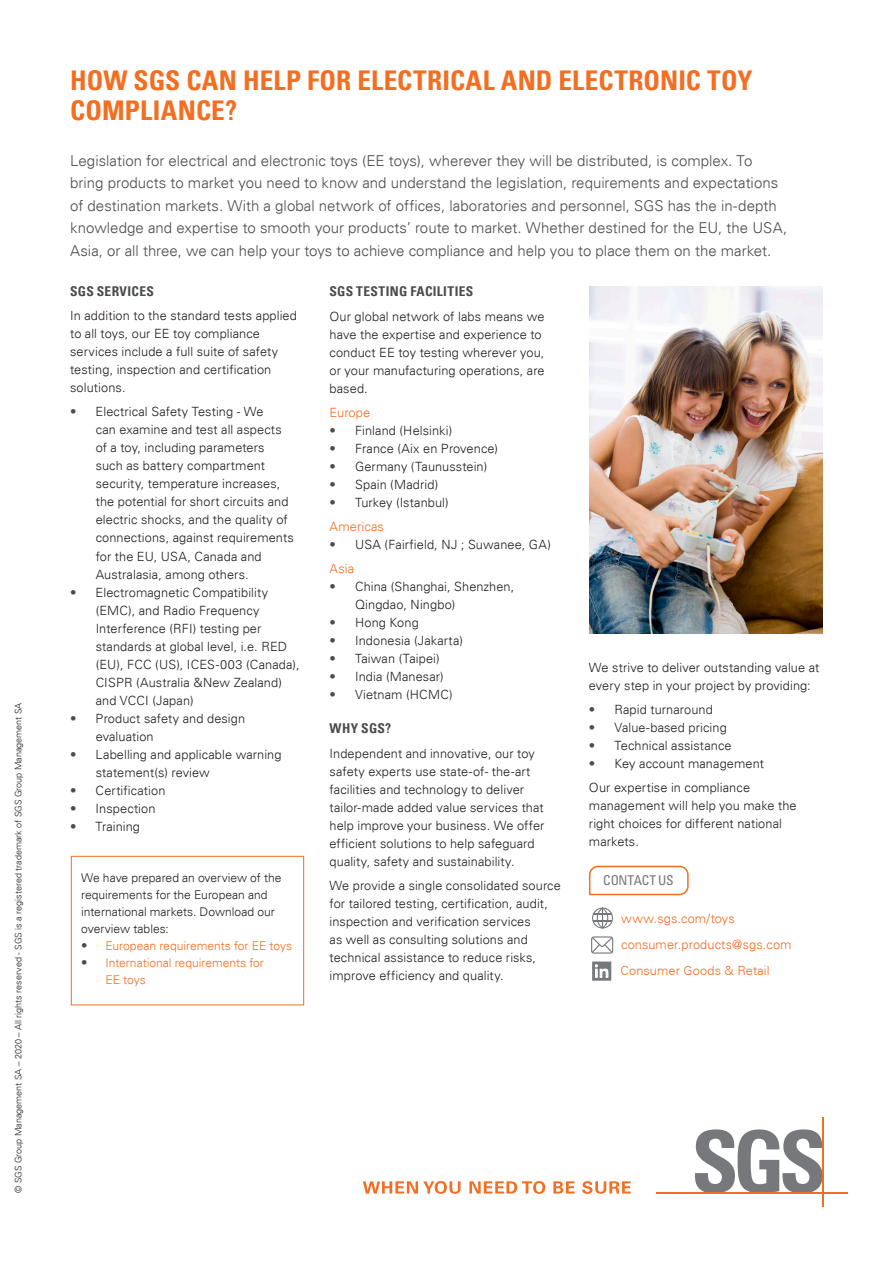
<style>
.page{position:relative;width:893px;height:1263px;background:#fff}
.page>*{position:absolute;margin:0;border:0;box-sizing:border-box;transform-origin:0 0}
.HEADLINES{font:700 condensed 27.15px/30.6px "Univers LT";letter-spacing:.005em;color:#f36e21}
.Paragraph_Style_1{font:300 15px/22.5px "Univers LT";color:#4b4c4d}
.SUBHEADINGS{font:700 condensed 13.5px "Univers LT";letter-spacing:.02em;color:#4b4c4d}
.SUBHEADINGS-2{font:condensed 13.5px "Univers LT Std";letter-spacing:-.015em;color:#76787b}
.BODY_TEXT_LISTS_SPAC{font:300 12.75px/18px "Univers LT";letter-spacing:.01em;color:#231f20}
.BODY_TEXT_LISTS_SPAC-2{font:300 12.75px "Univers LT";letter-spacing:.01em;color:#f36e21}
.Body_Text{font:300 12.75px "Univers CE";letter-spacing:.005em;color:#f36e21}
.BODY_TEXT_LISTS_SPAC-3{font:300 12.15px/17.1px "Univers LT";color:#231f20}
.t1{font:300 12.15px/17.1px "Univers LT";color:#f36e21}
.t2{font:300 9px "Univers LT";color:#231f20}
.s1{color:#4b4c4d}
.s2{font-size:12.75px;color:#4b4c4d}
</style>
<div class="page">
<svg style="left:363px;top:1181px;width:97px;height:13px"></svg>
<svg style="left:469px;top:1181px;width:76px;height:13px"></svg>
<svg style="left:553px;top:1181px;width:22px;height:12px"></svg>
<svg style="left:582px;top:1181px;width:49px;height:13px"></svg>
<svg style="left:695px;top:1129px;width:127px;height:63px"></svg>
<hr style="left:656px;top:1192px;width:192px;height:1px;background:#f36e21">
<hr style="left:822px;top:1117px;width:2px;height:89px;background:#f36e21">
<img style="left:590px;top:287px;width:233px;height:346px">
<div style="left:71px;top:856px;width:233px;height:149px;border:1px solid #f36e21"></div>
<svg style="left:592px;top:907px;width:21px;height:21px"></svg>
<svg style="left:592px;top:961px;width:19px;height:20px"></svg>
<svg style="left:591px;top:936px;width:22px;height:17px"></svg>
<svg style="left:588px;top:865px;width:101px;height:31px"></svg>
<p class="t2" style="left:13px;top:1193px;width:491px;rotate:-90deg">© SGS Group Management SA – 2020 – All rights reserved - SGS is a registered trademark of SGS Group Management SA</p>
<p class="HEADLINES" style="left:70px;top:65px;width:684px">HOW SGS CAN HELP FOR ELECTRICAL AND ELECTRONIC TOY<br>COMPLIANCE?</p>
<p class="Paragraph_Style_1" style="left:70px;top:149px;width:719px">Legislation for electrical and electronic toys (EE toys), wherever they will be distributed, is complex. To bring products to market you need to know and understand the legislation, requirements and expectations of destination markets. With a global network of offices, laboratories and personnel, SGS has the in-depth knowledge and expertise to smooth your products’ route to market. Whether destined for the EU, the USA, Asia, or all three, we can help your toys to achieve compliance and help you to place them on the market.</p>
<p class="SUBHEADINGS" style="left:70px;top:283px;width:85px">SGS SERVICES</p>
<p class="BODY_TEXT_LISTS_SPAC" style="left:70px;top:307px;width:228px">In addition to the standard tests applied to all toys, our EE toy compliance services include a full suite of safety testing, inspection and certification solutions.</p>
<p class="BODY_TEXT_LISTS_SPAC" style="left:96px;top:403px;width:200px;text-indent:-26px"><span class="s1">•</span> Electrical Safety Testing - We<br>can examine and test all aspects of a toy, including parameters such as battery compartment security, temperature increases, the potential for short circuits and electric shocks, and the quality of connections, against requirements for the EU, USA, Canada and<br>Australasia, among others.</p>
<p class="BODY_TEXT_LISTS_SPAC" style="left:96px;top:583px;width:205px;text-indent:-26px"><span class="s1">•</span> Electromagnetic Compatibility (EMC), and Radio Frequency<br>Interference (RFI) testing per standards at global level, i.e. RED (EU), FCC (US), ICES-003 (Canada),<br>CISPR (Australia &amp;New Zealand) and VCCI (Japan)</p>
<p class="BODY_TEXT_LISTS_SPAC" style="left:96px;top:709px;width:151px;text-indent:-26px"><span class="s1">•</span> Product safety and design evaluation</p>
<p class="BODY_TEXT_LISTS_SPAC" style="left:96px;top:745px;width:187px;text-indent:-26px"><span class="s1">•</span> Labelling and applicable warning statement(s) review</p>
<p class="BODY_TEXT_LISTS_SPAC" style="left:70px;top:781px;width:97px"><span class="s1">•</span> Certification</p>
<p class="BODY_TEXT_LISTS_SPAC" style="left:70px;top:799px;width:87px"><span class="s1">•</span> Inspection</p>
<p class="BODY_TEXT_LISTS_SPAC" style="left:70px;top:817px;width:71px"><span class="s1">•</span> Training</p>
<p class="SUBHEADINGS" style="left:330px;top:283px;width:145px">SGS TESTING FACILITIES</p>
<p class="BODY_TEXT_LISTS_SPAC" style="left:330px;top:308px;width:217px">Our global network of labs means we have the expertise and experience to conduct EE toy testing wherever you, or your manufacturing operations, are based.</p>
<p class="BODY_TEXT_LISTS_SPAC-2" style="left:330px;top:405px;width:42px">Europe</p>
<p class="BODY_TEXT_LISTS_SPAC" style="left:330px;top:422px;width:124px"><span class="s1">•</span> Finland (Helsinki)</p>
<p class="BODY_TEXT_LISTS_SPAC" style="left:330px;top:440px;width:170px"><span class="s1">•</span> France (Aix en Provence)</p>
<p class="BODY_TEXT_LISTS_SPAC" style="left:330px;top:458px;width:159px"><span class="s1">•</span> Germany (Taunusstein)</p>
<p class="BODY_TEXT_LISTS_SPAC" style="left:330px;top:476px;width:110px"><span class="s1">•</span> Spain (Madrid)</p>
<p class="BODY_TEXT_LISTS_SPAC" style="left:330px;top:494px;width:121px"><span class="s1">•</span> Turkey (Istanbul)</p>
<p class="BODY_TEXT_LISTS_SPAC-2" style="left:330px;top:519px;width:56px">Americas</p>
<p class="BODY_TEXT_LISTS_SPAC" style="left:330px;top:536px;width:223px"><span class="s1">•</span> USA (Fairfield, NJ ; Suwanee, GA)</p>
<p class="BODY_TEXT_LISTS_SPAC-2" style="left:330px;top:561px;width:26px">Asia</p>
<p class="BODY_TEXT_LISTS_SPAC" style="left:355px;top:578px;width:161px;text-indent:-26px"><span class="s1">•</span> China (Shanghai, Shenzhen,<br>Qingdao, Ningbo)</p>
<p class="BODY_TEXT_LISTS_SPAC" style="left:330px;top:614px;width:91px"><span class="s1">•</span> Hong Kong</p>
<p class="BODY_TEXT_LISTS_SPAC" style="left:330px;top:632px;width:135px"><span class="s1">•</span> Indonesia (Jakarta)</p>
<p class="BODY_TEXT_LISTS_SPAC" style="left:330px;top:650px;width:112px"><span class="s1">•</span> Taiwan (Taipei)</p>
<p class="BODY_TEXT_LISTS_SPAC" style="left:330px;top:668px;width:116px"><span class="s1">•</span> India (Manesar)</p>
<p class="BODY_TEXT_LISTS_SPAC" style="left:330px;top:686px;width:124px"><span class="s1">•</span> Vietnam (HCMC)</p>
<p class="SUBHEADINGS" style="left:330px;top:720px;width:63px">WHY SGS?</p>
<p class="BODY_TEXT_LISTS_SPAC" style="left:330px;top:744px;width:216px">Independent and innovative, our toy safety experts use state-of- the-art facilities and technology to deliver tailor-made added value services that help improve your business. We offer efficient solutions to help safeguard quality, safety and sustainability.</p>
<p class="BODY_TEXT_LISTS_SPAC" style="left:330px;top:876px;width:233px">We provide a single consolidated source for tailored testing, certification, audit, inspection and verification services<br>as well as consulting solutions and technical assistance to reduce risks, improve efficiency and quality.</p>
<p class="BODY_TEXT_LISTS_SPAC" style="left:589px;top:659px;width:232px">We strive to deliver outstanding value at every step in your project by providing:</p>
<p class="BODY_TEXT_LISTS_SPAC" style="left:589px;top:701px;width:125px"><span class="s1">•</span> Rapid turnaround</p>
<p class="BODY_TEXT_LISTS_SPAC" style="left:589px;top:719px;width:139px"><span class="s1">•</span> Value-based pricing</p>
<p class="BODY_TEXT_LISTS_SPAC" style="left:589px;top:737px;width:144px"><span class="s1">•</span> Technical assistance</p>
<p class="BODY_TEXT_LISTS_SPAC" style="left:589px;top:755px;width:177px"><span class="s1">•</span> Key account management</p>
<p class="BODY_TEXT_LISTS_SPAC" style="left:589px;top:779px;width:209px">Our expertise in compliance management will help you make the right choices for different national markets.</p>
<p class="BODY_TEXT_LISTS_SPAC-3" style="left:81px;top:869px;width:202px">We have prepared an overview of the requirements for the European and international markets. Download our overview tables:</p>
<p class="t1" style="left:81px;top:937px;width:212px"><span class="s2">•</span> European requirements for EE toys</p>
<p class="t1" style="left:105px;top:954px;width:160px;text-indent:-24px"><span class="s2">•</span> International requirements for<br>EE toys</p>
<p class="SUBHEADINGS-2" style="left:603px;top:872px;width:72px">CONTACT US</p>
<p class="BODY_TEXT_LISTS_SPAC-2" style="left:621px;top:910px;width:115px">www.sgs.com/toys</p>
<p class="BODY_TEXT_LISTS_SPAC-2" style="left:621px;top:937px;width:172px">consumer.products@sgs.com</p>
<p class="Body_Text" style="left:620px;top:964px;width:151px">Consumer Goods &amp; Retail</p>
</div>
